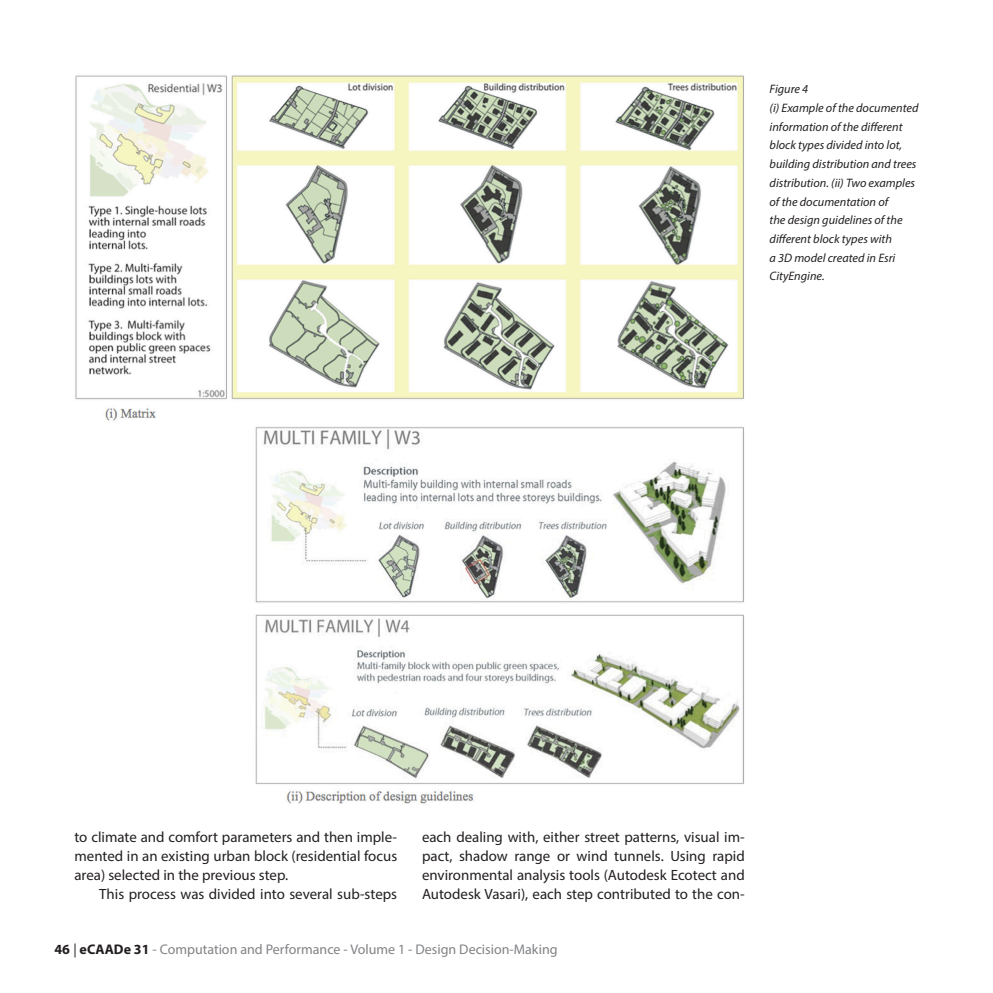
<style>
.page{position:relative;width:993px;height:993px;background:#fff}
.page>*{position:absolute;margin:0;border:0;box-sizing:border-box;transform-origin:0 0}
.Paragraph{font:14.88px/18.7px "Myriad Pro";color:#231f20;text-align:justify}
.Paragraph_First{font:14.88px/18.7px "Myriad Pro";color:#231f20;text-align:justify}
.t1{font:14px "Myriad Pro";color:#808285}
.Captions{font:italic 12.25px/18.7px "Myriad Pro";color:#231f20}
.s1{font-weight:700;color:#231f20}
.s2{color:#231f20}
</style>
<div class="page">
<img style="left:75px;top:75px;width:669px;height:729px">
<p class="Captions" style="left:769px;top:79px;width:150px">Figure 4<br>(i) Example of the documented information of the different block types divided into lot, building distribution and trees distribution. (ii) Two examples of the documentation of<br>the design guidelines of the different block types with<br>a 3D model created in Esri<br>CityEngine.</p>
<p class="Paragraph_First" style="left:74px;top:827px;width:324px">to climate and comfort parameters and then imple&shy;mented in an existing urban block (residential focus area) selected in the previous step.</p>
<p class="Paragraph" style="left:99px;top:883px;width:299px">This process was divided into several sub-steps</p>
<p class="Paragraph" style="left:422px;top:827px;width:324px">each dealing with, either street patterns, visual im&shy;pact, shadow range or wind tunnels. Using rapid environmental analysis tools (Autodesk Ecotect and Autodesk Vasari), each step contributed to the con-</p>
<p class="t1" style="left:54px;top:940px;width:504px"><span class="s1">46</span> <span class="s2">|</span> <span class="s1">eCAADe 31</span> - Computation and Performance - Volume 1 - Design Decision-Making</p>
</div>
